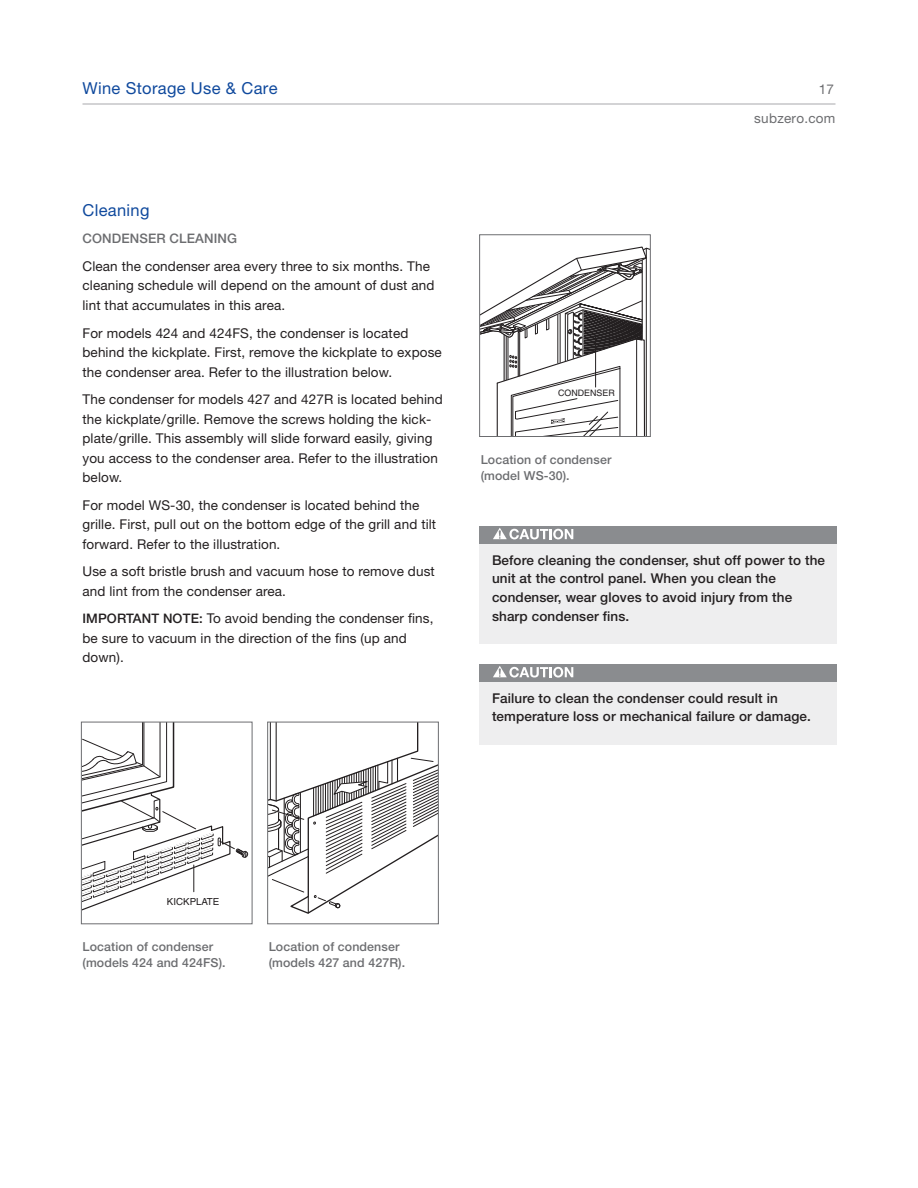
<style>
.page{position:relative;width:918px;height:1188px;background:#fff}
.page>*{position:absolute;margin:0;border:0;box-sizing:border-box;transform-origin:0 0}
.t1{font:16.5px "Helvetica Neue LT Pro";letter-spacing:.02em;color:#0f499d}
.t2{font:13.5px/19.5px "Helvetica Neue";letter-spacing:.01em;color:#231f20}
.t3{font:500 13.5px/18.8px "Helvetica Neue";letter-spacing:.01em;color:#231f20}
.t4{font:13.5px/28.2px "Helvetica Neue LT Pro";letter-spacing:.02em;color:#6c6d70;text-align:right}
.t5{font:500 13.2px "Helvetica Neue";letter-spacing:.01em;color:#6c6d70}
.t6{font:500 12.3px/16.5px "Helvetica Neue";letter-spacing:.01em;color:#6c6d70}
.t7{font:9.75px "Helvetica";color:#231f20}
.t8{font:8.85px "Helvetica";color:#231f20}
.s1{font-weight:500;font-size:13.2px}
</style>
<div class="page">
<hr style="left:82px;top:104px;width:754px;height:1px;background:#a8a9ad">
<div style="left:479px;top:665px;width:358px;height:80px;background:#eeeeef"></div>
<div style="left:479px;top:665px;width:358px;height:16px;background:#8a8c8f"></div>
<svg style="left:493px;top:666px;width:80px;height:12px"></svg>
<div style="left:479px;top:526px;width:358px;height:118px;background:#eeeeef"></div>
<div style="left:479px;top:526px;width:358px;height:17px;background:#8a8c8f"></div>
<svg style="left:493px;top:528px;width:80px;height:11px"></svg>
<svg style="left:83px;top:724px;width:165px;height:186px"></svg>
<div style="left:81px;top:722px;width:171px;height:202px;border:1px solid #6c6d70"></div>
<svg style="left:269px;top:724px;width:168px;height:190px"></svg>
<div style="left:267px;top:722px;width:172px;height:202px;border:1px solid #6c6d70"></div>
<svg style="left:481px;top:247px;width:168px;height:188px"></svg>
<hr style="left:646px;top:249px;width:1px;height:187px;background:#231f20">
<hr style="left:497px;top:383px;width:1px;height:53px;background:#231f20">
<div style="left:479px;top:234px;width:172px;height:203px;border:1px solid #6c6d70"></div>
<p class="t1" style="left:82px;top:83px;width:197px">Wine Storage Use &amp; Care</p>
<p class="t4" style="left:754px;top:77px;width:83px">17 subzero.com</p>
<p class="t1" style="left:82px;top:204px;width:69px">Cleaning</p>
<p class="t5" style="left:82px;top:234px;width:156px">CONDENSER CLEANING</p>
<p class="t2" style="left:82px;top:258px;width:354px">Clean the condenser area every three to six months. The cleaning schedule will depend on the amount of dust and lint that accumulates in this area.</p>
<p class="t2" style="left:83px;top:324px;width:361px">For models 424 and 424FS, the condenser is located behind the kickplate. First, remove the kickplate to expose the condenser area. Refer to the illustration below.</p>
<p class="t2" style="left:83px;top:391px;width:362px">The condenser for models 427 and 427R is located behind the kickplate/grille. Remove the screws holding the kick&shy;plate/grille. This assembly will slide forward easily, giving you access to the condenser area. Refer to the illustration below.</p>
<p class="t2" style="left:83px;top:497px;width:355px">For model WS-30, the condenser is located behind the grille. First, pull out on the bottom edge of the grill and tilt forward. Refer to the illustration.</p>
<p class="t2" style="left:83px;top:563px;width:354px">Use a soft bristle brush and vacuum hose to remove dust and lint from the condenser area.</p>
<p class="t2" style="left:82px;top:610px;width:353px"><span class="s1">IMPORTANT NOTE:</span> To avoid bending the condenser fins, be sure to vacuum in the direction of the fins (up and down).</p>
<p class="t8" style="left:558px;top:390px;width:58px">CONDENSER</p>
<p class="t6" style="left:481px;top:452px;width:132px">Location of condenser (model WS-30).</p>
<p class="t3" style="left:492px;top:552px;width:335px">Before cleaning the condenser, shut off power to the unit at the control panel. When you clean the condenser, wear gloves to avoid injury from the sharp condenser fins.</p>
<p class="t3" style="left:492px;top:690px;width:320px">Failure to clean the condenser could result in temperature loss or mechanical failure or damage.</p>
<p class="t7" style="left:167px;top:898px;width:54px">KICKPLATE</p>
<p class="t6" style="left:82px;top:940px;width:145px">Location of condenser (models 424 and 424FS).</p>
<p class="t6" style="left:269px;top:940px;width:138px">Location of condenser (models 427 and 427R).</p>
</div>
